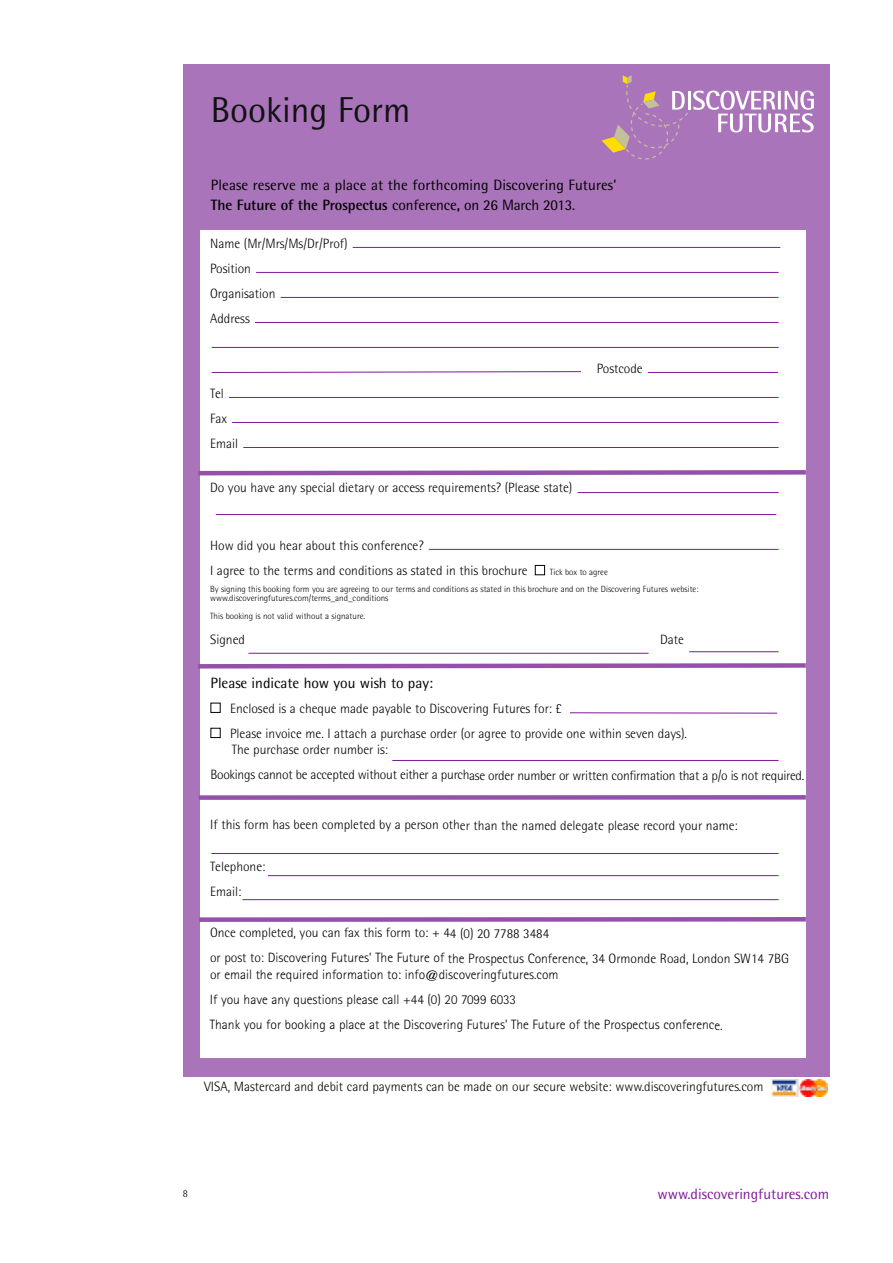
<style>
.page{position:relative;width:893px;height:1263px;background:#fff}
.page>*{position:absolute;margin:0;border:0;box-sizing:border-box;transform-origin:0 0}
.t1{font:36px "Rotis Semi Sans";color:#111313}
.t2{font:15px/19.5px "Rotis Semi Sans";letter-spacing:.01em;color:#000}
.t3{font:15px "Rotis Semi Sans";color:#7f1a97}
.t4{font:300 13.5px/25px "Rotis Semi Sans";color:#000}
.t5{font:300 13.5px/16.5px "Rotis Sans Serif";color:#000}
.t6{font:300 13.5px "Rotis Semi Sans";letter-spacing:-.02em;color:#000}
.t7{font:300 10.5px "Rotis Semi Sans";color:#000}
.t8{font:300 9px/9px "Rotis Semi Sans";color:#000}
.s1{font-weight:700}
.s2{color:#fff}
.s3{font-size:9px}
.s4{font-family:"Rotis Sans Serif"}
.s5{font-family:"Rotis Semi Sans"}
</style>
<div class="page">
<div style="left:183px;top:64px;width:646px;height:1013px;background:#aa74bb"></div>
<div style="left:200px;top:230px;width:606px;height:827px;background:#fff"></div>
<hr style="left:255px;top:322px;width:523px;height:1px;background:#7f1a97">
<hr style="left:243px;top:447px;width:535px;height:1px;background:#7f1a97">
<hr style="left:232px;top:422px;width:546px;height:1px;background:#7f1a97">
<hr style="left:229px;top:397px;width:549px;height:1px;background:#7f1a97">
<hr style="left:648px;top:372px;width:130px;height:1px;background:#7f1a97">
<svg style="left:211px;top:371px;width:370px;height:2px"></svg>
<hr style="left:212px;top:347px;width:566px;height:1px;background:#7f1a97">
<hr style="left:281px;top:297px;width:497px;height:1px;background:#7f1a97">
<hr style="left:256px;top:272px;width:522px;height:1px;background:#7f1a97">
<hr style="left:353px;top:247px;width:427px;height:1px;background:#7f1a97">
<hr style="left:429px;top:549px;width:349px;height:1px;background:#7f1a97">
<hr style="left:248px;top:653px;width:401px;height:1px;background:#7f1a97">
<hr style="left:689px;top:651px;width:89px;height:1px;background:#7f1a97">
<hr style="left:577px;top:492px;width:201px;height:1px;background:#7f1a97">
<hr style="left:570px;top:712px;width:207px;height:1px;background:#7f1a97">
<svg style="left:198px;top:663px;width:608px;height:6px;background:#af7cbf"></svg>
<div style="left:199px;top:795px;width:607px;height:5px;background:#9551aa"></div>
<hr style="left:392px;top:760px;width:386px;height:1px;background:#7f1a97">
<hr style="left:268px;top:875px;width:510px;height:1px;background:#7f1a97">
<hr style="left:242px;top:899px;width:536px;height:1px;background:#7f1a97">
<hr style="left:211px;top:853px;width:567px;height:1px;background:#7f1a97">
<svg style="left:602px;top:75px;width:212px;height:85px"></svg>
<div style="left:199px;top:917px;width:607px;height:5px;background:#9551aa"></div>
<hr style="left:216px;top:514px;width:560px;height:1px;background:#7f1a97">
<div style="left:771px;top:1079px;width:58px;height:23px;background:linear-gradient(to right,#fff,#fff)"></div>
<img style="left:771px;top:1079px;width:57px;height:17px">
<svg style="left:198px;top:470px;width:608px;height:6px;background:#af7cbf"></svg>
<h1 class="t1" style="left:211px;top:97px;width:201px">Booking Form</h1>
<p class="t2" style="left:211px;top:177px;width:407px">Please reserve me a place at the forthcoming Discovering Futures’<br><span class="s1">The Future of the Prospectus</span> conference<span class="s1">,</span> on 26 March 2013.</p>
<p class="t4" style="left:210px;top:232px;width:139px">Name (Mr/Mrs/Ms/Dr/Prof)<br>Position<br>Organisation<br>Address</p>
<p class="t4" style="left:210px;top:382px;width:30px">Tel<br>Fax<br>Email</p>
<p class="t4" style="left:210px;top:476px;width:364px">Do you have any special dietary or access requirements? (Please state)</p>
<p class="t4" style="left:597px;top:357px;width:47px">Postcode</p>
<p class="t4" style="left:210px;top:534px;width:399px">How did you hear about this conference?<br>I agree to the terms and conditions as stated in this brochure <span class="s2">■</span> <span class="s3">Tick box to agree</span></p>
<p class="t8" style="left:210px;top:586px;width:490px">By signing this booking form you are agreeing to our terms and conditions as stated in this brochure and on the Discovering Futures website: www.discoveringfutures.com/terms_and_conditions</p>
<p class="t8" style="left:210px;top:613px;width:157px">This booking is not valid without a signature.</p>
<p class="t4" style="left:210px;top:628px;width:36px">Signed</p>
<p class="t4" style="left:660px;top:628px;width:25px">Date</p>
<p class="t2" style="left:211px;top:674px;width:224px">Please indicate how you wish to pay:</p>
<p class="t4" style="left:210px;top:697px;width:352px"><span class="s2">■</span> Enclosed is a cheque made payable to Discovering Futures for: £</p>
<p class="t4" style="left:232px;top:727px;width:457px;line-height:16.2px;text-indent:-21px"><span class="s2">■</span> Please invoice me. I attach a purchase order (or agree to provide one within seven days).<br>The purchase order number is:</p>
<p class="t6" style="left:210px;top:770px;width:595px">Bookings cannot be accepted without either a purchase order number or written confirmation that a p/o is not required.</p>
<p class="t4" style="left:210px;top:814px;width:529px">If this form has been completed by a person other than the named delegate please record your name:</p>
<p class="t4" style="left:210px;top:855px;width:57px">Telephone:<br>Email:</p>
<p class="t4" style="left:210px;top:921px;width:341px">Once completed, you can fax this form to: <span class="s4">+ 44 (0)</span> 20 7788 3484</p>
<p class="t5" style="left:210px;top:951px;width:581px"><span class="s5">or post to:</span> Discovering Futures’ The Future of the Prospectus Conference<span class="s5">, 34 Ormonde Road, London SW14 7BG o</span>r email the required information to: info@discoveringfutures.com</p>
<p class="t5" style="left:210px;top:988px;width:514px;line-height:25.2px">If you have any questions please call +44 (0) 20 7099 6033<br>Thank you for booking a place at the Discovering Futures’ The Future of the Prospectus conference.</p>
<p class="t4" style="left:204px;top:1075px;width:561px">VISA, Mastercard and debit card payments can be made on our secure website: www.discoveringfutures.com</p>
<p class="t7" style="left:183px;top:1190px;width:7px">8</p>
<p class="t3" style="left:657px;top:1188px;width:173px">www.discoveringfutures.com</p>
</div>
